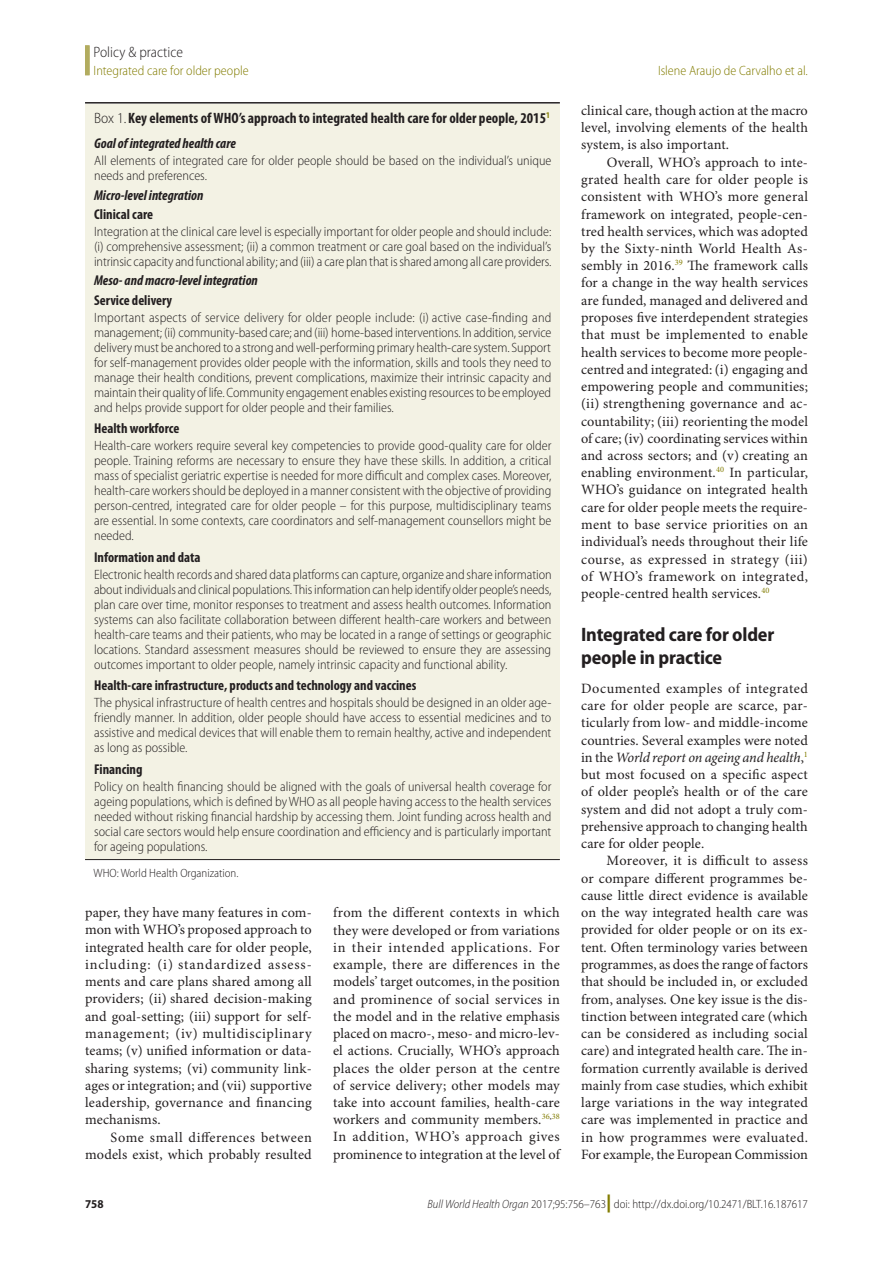
<style>
.page{position:relative;width:893px;height:1263px;background:#fff}
.page>*{position:absolute;margin:0;border:0;box-sizing:border-box;transform-origin:0 0}
.t1{font:700 semi-condensed 19.5px/22.5px "Myriad Pro";letter-spacing:-.01em;color:#231f20}
.t2{font:700 condensed 15px "Myriad Pro";color:#231f20}
.t3{font:300 semi-condensed 15px "Myriad Pro";color:#231f20}
.t4{font:14.25px/17.2px "Minion Pro";letter-spacing:.01em;color:#231f20;text-align:justify}
.t5{font:700 condensed 14.25px "Myriad Pro";color:#231f20}
.t6{font:italic 700 condensed 14.25px "Myriad Pro";color:#231f20}
.t7{font:300 semi-condensed 13.5px/15px "Myriad Pro";color:#231f20;text-align:justify}
.t8{font:300 semi-condensed 13.5px "Myriad Pro";color:#827c00}
.t9{font:300 semi-condensed 12px "Myriad Pro";color:#231f20}
.t10{font:700 semi-condensed 12px "Myriad Pro";color:#231f20}
.s1{font-weight:300;font-stretch:semi-condensed}
.s2{font-style:italic}
.s3{font-weight:900;font-stretch:normal;font-size:18px;color:#827c00}
</style>
<div class="page">
<div style="left:85px;top:45px;width:5px;height:30px;background:#b2ac5f"></div>
<div style="left:85px;top:104px;width:474px;height:755px;background:#f3f2e4"></div>
<hr style="left:85px;top:102px;width:475px;height:2px;background:#231f20">
<hr style="left:85px;top:859px;width:475px;height:1px;background:#231f20">
<p class="t3" style="left:94px;top:44px;width:91px">Policy &amp; practice</p>
<p class="t8" style="left:94px;top:63px;width:157px">Integrated care for older people</p>
<p class="t8" style="left:658px;top:63px;width:151px">Islene Araujo de Carvalho et al.</p>
<p class="t2" style="left:94px;top:109px;width:457px"><span class="s1">Box 1.</span> Key elements of WHO’s approach to integrated health care for older people, 2015<sup>1</sup></p>
<p class="t6" style="left:94px;top:136px;width:143px">Goal of integrated health care</p>
<p class="t7" style="left:94px;top:154px;width:459px">All elements of integrated care for older people should be based on the individual’s unique needs and preferences.</p>
<p class="t6" style="left:94px;top:187px;width:111px">Micro-level integration</p>
<p class="t5" style="left:94px;top:206px;width:61px">Clinical care</p>
<p class="t7" style="left:94px;top:224px;width:459px">Integration at the clinical care level is especially important for older people and should include: (i) comprehensive assessment; (ii) a common treatment or care goal based on the individual’s intrinsic capacity and functional ability; and (iii) a care plan that is shared among all care providers.</p>
<p class="t6" style="left:94px;top:273px;width:165px">Meso- and macro-level integration</p>
<p class="t5" style="left:94px;top:292px;width:80px">Service delivery</p>
<p class="t7" style="left:94px;top:310px;width:459px">Important aspects of service delivery for older people include: (i) active case-finding and management; (ii) community-based care; and (iii) home-based interventions. In addition, service delivery must be anchored to a strong and well-performing primary health-care system. Support for self-management provides older people with the information, skills and tools they need to manage their health conditions, prevent complications, maximize their intrinsic capacity and maintain their quality of life. Community engagement enables existing resources to be employed and helps provide support for older people and their families.</p>
<p class="t5" style="left:94px;top:420px;width:87px">Health workforce</p>
<p class="t7" style="left:94px;top:438px;width:459px">Health-care workers require several key competencies to provide good-quality care for older people. Training reforms are necessary to ensure they have these skills. In addition, a critical mass of specialist geriatric expertise is needed for more difficult and complex cases. Moreover, health-care workers should be deployed in a manner consistent with the objective of providing person-centred, integrated care for older people – for this purpose, multidisciplinary teams are essential. In some contexts, care coordinators and self-management counsellors might be needed.</p>
<p class="t5" style="left:94px;top:549px;width:108px">Information and data</p>
<p class="t7" style="left:94px;top:567px;width:459px">Electronic health records and shared data platforms can capture, organize and share information about individuals and clinical populations. This information can help identify older people’s needs, plan care over time, monitor responses to treatment and assess health outcomes. Information systems can also facilitate collaboration between different health-care workers and between health-care teams and their patients, who may be located in a range of settings or geographic locations. Standard assessment measures should be reviewed to ensure they are assessing outcomes important to older people, namely intrinsic capacity and functional ability.</p>
<p class="t5" style="left:94px;top:677px;width:324px">Health-care infrastructure, products and technology and vaccines</p>
<p class="t7" style="left:94px;top:695px;width:459px">The physical infrastructure of health centres and hospitals should be designed in an older age&shy;friendly manner. In addition, older people should have access to essential medicines and to assistive and medical devices that will enable them to remain healthy, active and independent as long as possible.</p>
<p class="t5" style="left:94px;top:761px;width:50px">Financing</p>
<p class="t7" style="left:94px;top:779px;width:459px">Policy on health financing should be aligned with the goals of universal health coverage for ageing populations, which is defined by WHO as all people having access to the health services needed without risking financial hardship by accessing them. Joint funding across health and social care sectors would help ensure coordination and efficiency and is particularly important for ageing populations.</p>
<p class="t9" style="left:94px;top:866px;width:146px">WHO: World Health Organization.</p>
<p class="t4" style="left:85px;top:904px;width:228px">paper, they have many features in com&shy;mon with WHO’s proposed approach to integrated health care for older people, including: (i) standardized assess&shy;ments and care plans shared among all providers; (ii) shared decision-making and goal-setting; (iii) support for self&shy;management; (iv) multidisciplinary teams; (v) unified information or data&shy;sharing systems; (vi) community link&shy;ages or integration; and (vii) supportive leadership, governance and financing mechanisms.</p>
<p class="t4" style="left:85px;top:1129px;width:228px;text-align:right">Some small differences between models exist, which probably resulted</p>
<p class="t4" style="left:333px;top:905px;width:228px">from the different contexts in which they were developed or from variations in their intended applications. For example, there are differences in the models’ target outcomes, in the position and prominence of social services in the model and in the relative emphasis placed on macro-, meso- and micro-lev&shy;el actions. Crucially, WHO’s approach places the older person at the centre of service delivery; other models may take into account families, health-care workers and community members.<sup>36</sup><sup>,</sup><sup>38<br></sup>In addition, WHO’s approach gives prominence to integration at the level of</p>
<p class="t4" style="left:581px;top:102px;width:228px">clinical care, though action at the macro level, involving elements of the health system, is also important.</p>
<p class="t4" style="left:581px;top:154px;width:228px;text-indent:26px">Overall, WHO’s approach to inte&shy;grated health care for older people is consistent with WHO’s more general framework on integrated, people-cen&shy;tred health services, which was adopted by the Sixty-ninth World Health As&shy;sembly in 2016.<sup>39</sup> The framework calls for a change in the way health services are funded, managed and delivered and proposes five interdependent strategies that must be implemented to enable health services to become more people&shy;centred and integrated: (i) engaging and empowering people and communities; (ii) strengthening governance and ac&shy;countability; (iii) reorienting the model of care; (iv) coordinating services within and across sectors; and (v) creating an enabling environment.<sup>40</sup> In particular, WHO’s guidance on integrated health care for older people meets the require&shy;ment to base service priorities on an individual’s needs throughout their life course, as expressed in strategy (iii) of WHO’s framework on integrated, people-centred health services.<sup>40</sup></p>
<h1 class="t1" style="left:581px;top:624px;width:195px">Integrated care for older people in practice</h1>
<p class="t4" style="left:581px;top:680px;width:228px">Documented examples of integrated care for older people are scarce, par&shy;ticularly from low- and middle-income countries. Several examples were noted in the <span class="s2">World report on ageing and health</span>,<sup>1 </sup>but most focused on a specific aspect of older people’s health or of the care system and did not adopt a truly com&shy;prehensive approach to changing health care for older people.</p>
<p class="t4" style="left:581px;top:853px;width:228px;text-indent:26px">Moreover, it is difficult to assess or compare different programmes be&shy;cause little direct evidence is available on the way integrated health care was provided for older people or on its ex&shy;tent. Often terminology varies between programmes, as does the range of factors that should be included in, or excluded from, analyses. One key issue is the dis&shy;tinction between integrated care (which can be considered as including social care) and integrated health care. The in&shy;formation currently available is derived mainly from case studies, which exhibit large variations in the way integrated care was implemented in practice and in how programmes were evaluated.<br>For example, the European Commission</p>
<p class="t10" style="left:85px;top:1197px;width:20px">758</p>
<p class="t9" style="left:427px;top:1198px;width:382px"><span class="s2">Bull World Health Organ</span> 2017;95:756–763<span class="s3">|</span> doi: http://dx.doi.org/10.2471/BLT.16.187617</p>
</div>
